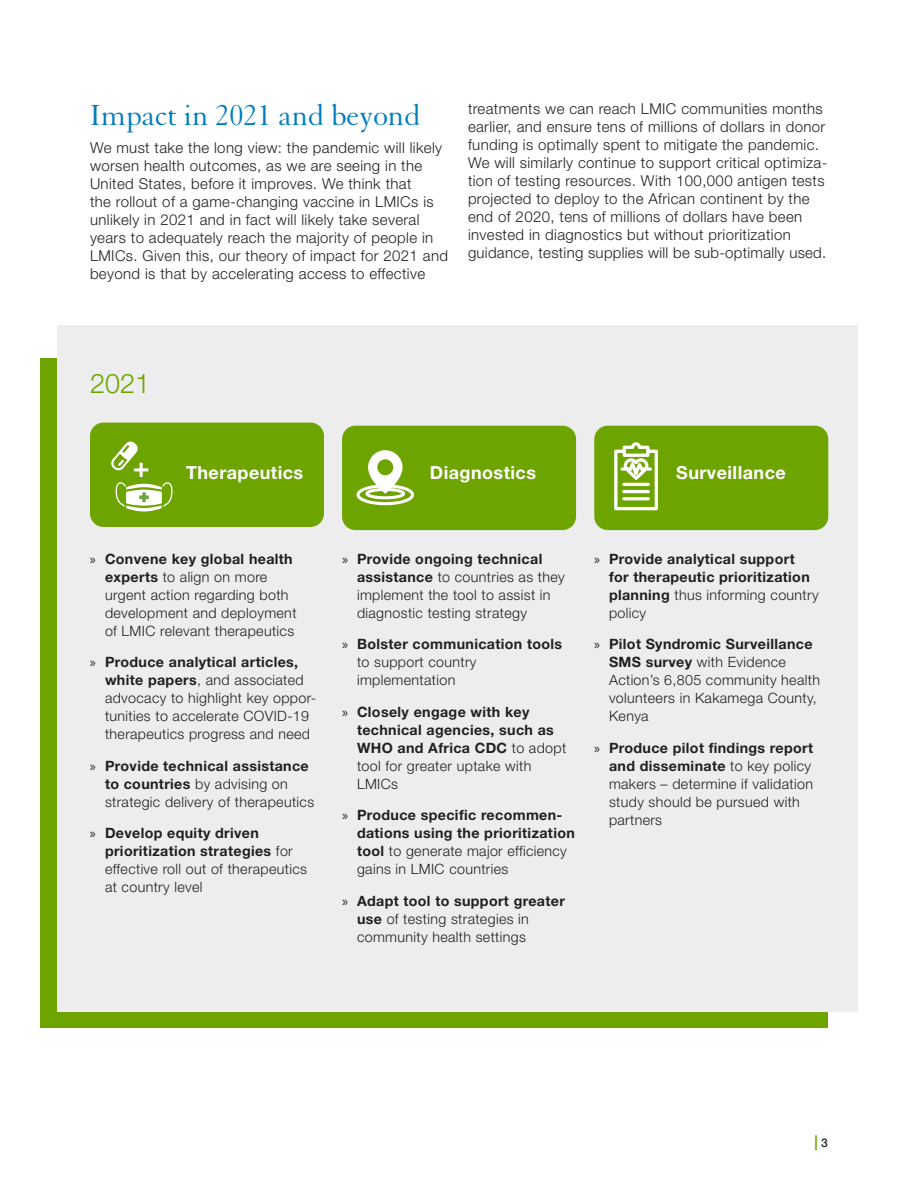
<style>
.page{position:relative;width:918px;height:1188px;background:#fff}
.page>*{position:absolute;margin:0;border:0;box-sizing:border-box;transform-origin:0 0}
.t1{font:31.5px "Granjon LT Std";color:#007cbe}
.t2{font:700 28.2px "Helvetica Neue LT Std";color:#fff}
.t3{font:300 27px "Helvetica Neue LT Std";color:#6ea400}
.t4{font:700 18px "Helvetica Neue LT Std";letter-spacing:.025em;color:#fff}
.t5{font:300 15px/18px "Helvetica Neue LT Std";letter-spacing:.025em;color:#231f20}
.t6{font:700 15px "Helvetica Neue LT Std";color:#6ea400}
.t7{font:300 14.25px/18px "Helvetica Neue LT Std";letter-spacing:.025em;color:#231f20}
.t8{font:700 14.25px/18px "Helvetica Neue LT Std";letter-spacing:.025em;color:#231f20}
.s1{font-family:"Myriad Pro";font-weight:400}
.s2{font-weight:700}
.s3{font-weight:300}
.s4{font-weight:500;font-size:12px;color:#231f20}
</style>
<div class="page">
<div style="left:40px;top:359px;width:788px;height:669px;background:#6ea400"></div>
<div style="left:58px;top:326px;width:800px;height:686px;background:#ededee"></div>
<div style="left:594px;top:426px;width:234px;height:104px;background:#6ea400;border-radius:14px"></div>
<svg style="left:614px;top:442px;width:44px;height:68px"></svg>
<div style="left:622px;top:497px;width:28px;height:3px;border:1px solid #fff"></div>
<div style="left:622px;top:490px;width:28px;height:3px;border:1px solid #fff"></div>
<div style="left:622px;top:483px;width:28px;height:3px;border:1px solid #fff"></div>
<div style="left:342px;top:426px;width:234px;height:104px;background:#6ea400;border-radius:14px"></div>
<svg style="left:357px;top:450px;width:57px;height:55px"></svg>
<div style="left:90px;top:423px;width:234px;height:104px;background:#6ea400;border-radius:14px"></div>
<svg style="left:111px;top:441px;width:27px;height:30px"></svg>
<svg style="left:116px;top:482px;width:57px;height:29px"></svg>
<h1 class="t1" style="left:90px;top:98px;width:332px">Impact in 2021 and beyond</h1>
<p class="t5" style="left:90px;top:139px;width:360px">We must take the long view: the pandemic will likely worsen health outcomes, as we are seeing in the United States, before it improves. We think that<br>the rollout of a game-changing vaccine in LMICs is unlikely in 2021 and in fact will likely take several years to adequately reach the majority of people in LMICs. Given this, our theory of impact for 2021 and beyond is that by accelerating access to effective</p>
<p class="t5" style="left:468px;top:100px;width:361px">treatments we can reach LMIC communities months earlier, and ensure tens of millions of dollars in donor funding is optimally spent to mitigate the pandemic.<br>We will similarly continue to support critical optimiza&shy;tion of testing resources. With 100,000 antigen tests projected to deploy to the African continent by the end of 2020, tens of millions of dollars have been invested in diagnostics but without prioritization guidance, testing supplies will be sub-optimally used.</p>
<h3 class="t3" style="left:90px;top:367px;width:62px">2021</h3>
<h2 class="t2" style="left:133px;top:450px;width:18px">+</h2>
<p class="t4" style="left:186px;top:462px;width:119px">Therapeutics</p>
<p class="t4" style="left:430px;top:462px;width:108px">Diagnostics</p>
<p class="t4" style="left:676px;top:462px;width:111px">Surveillance</p>
<p class="t7" style="left:105px;top:550px;width:193px;text-indent:-15px"><span class="s1">»</span> <span class="s2">Convene key global health experts</span> to align on more urgent action regarding both development and deployment of LMIC relevant therapeutics</p>
<p class="t7" style="left:105px;top:653px;width:213px;text-indent:-15px"><span class="s1">»</span> <span class="s2">Produce analytical articles, white papers</span>, and associated advocacy to highlight key oppor&shy;tunities to accelerate COVID-19 therapeutics progress and need</p>
<p class="t7" style="left:105px;top:757px;width:211px;text-indent:-15px"><span class="s1">»</span> <span class="s2">Provide technical assistance to countries</span> by advising on strategic delivery of therapeutics</p>
<p class="t7" style="left:105px;top:824px;width:204px;text-indent:-15px"><span class="s1">»</span> <span class="s2">Develop equity driven prioritization strategies</span> for effective roll out of therapeutics at country level</p>
<p class="t7" style="left:357px;top:550px;width:209px;text-indent:-15px"><span class="s1">»</span> <span class="s2">Provide ongoing technical assistance</span> to countries as they implement the tool to assist in diagnostic testing strategy</p>
<p class="t7" style="left:357px;top:635px;width:207px;text-indent:-15px"><span class="s1">»</span> <span class="s2">Bolster communication tools </span>to support country implementation</p>
<p class="t8" style="left:357px;top:703px;width:211px;text-indent:-15px"><span class="s1">»</span> Closely engage with key technical agencies, such as<br>WHO and Africa CDC <span class="s3">to adopt tool for greater uptake with<br>LMICs</span></p>
<p class="t8" style="left:357px;top:806px;width:219px;text-indent:-15px"><span class="s1">»</span> Produce specific recommen&shy;dations using the prioritization tool <span class="s3">to generate major efficiency gains in LMIC countries</span></p>
<p class="t7" style="left:357px;top:892px;width:209px;text-indent:-15px"><span class="s1">»</span> <span class="s2">Adapt tool to support greater use</span> of testing strategies in community health settings</p>
<p class="t8" style="left:609px;top:550px;width:211px;text-indent:-15px"><span class="s1">»</span> Provide analytical support<br>for therapeutic prioritization planning <span class="s3">thus informing country policy</span></p>
<p class="t7" style="left:609px;top:635px;width:213px;text-indent:-15px"><span class="s1">»</span> <span class="s2">Pilot Syndromic Surveillance<br>SMS survey</span> with Evidence<br>Action’s 6,805 community health volunteers in Kakamega County,<br>Kenya</p>
<p class="t7" style="left:609px;top:739px;width:206px;text-indent:-15px"><span class="s1">»</span> <span class="s2">Produce pilot findings report and disseminate</span> to key policy makers – determine if validation study should be pursued with partners</p>
<p class="t6" style="left:815px;top:1132px;width:15px">| <span class="s4">3</span></p>
</div>
